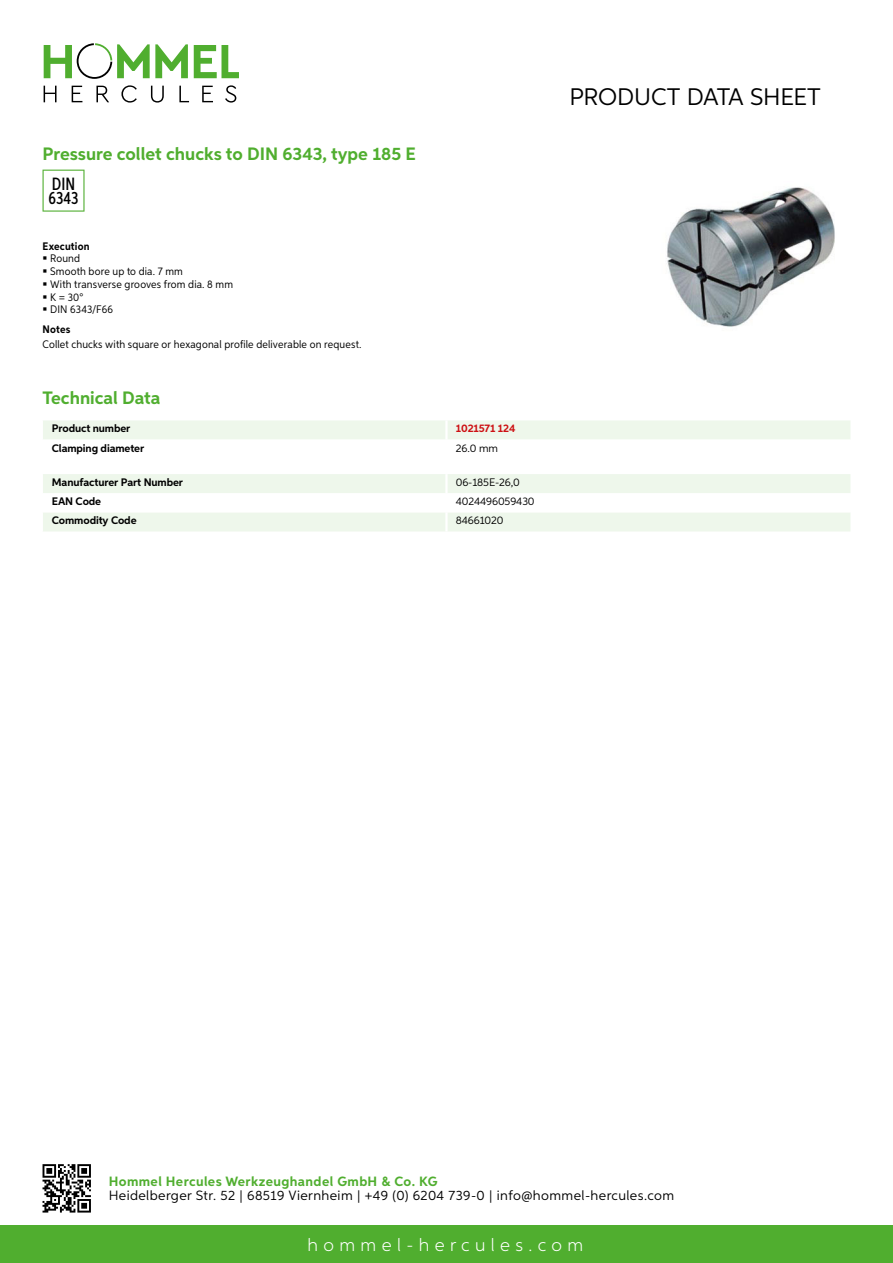
<style>
.page{position:relative;width:893px;height:1263px;background:#fff}
.page>*{position:absolute;margin:0;border:0;box-sizing:border-box;transform-origin:0 0}
.t1{font:24px "Aspira";letter-spacing:-.01em;color:#000}
.t2{font:700 18px "Aspira";color:#50ae2f}
.t3{font:300 18px "Aspira";letter-spacing:.3em;color:#fff}
.t4{font:500 17.85px/14.9px "Aspira XX Nar";color:#000}
.t5{font:13.5px "Aspira";letter-spacing:.03em;color:#000}
.t6{font:700 13.5px "Aspira";letter-spacing:.03em;color:#50ae2f}
.t7{font:10.95px/12.8px "Aspira Nar";letter-spacing:.015em;color:#000}
.t8{font:700 10.95px "Aspira";letter-spacing:-.01em;color:#000}
.t9{font:10.95px "Aspira";letter-spacing:-.01em;color:#000}
.t10{font:700 10.95px "Aspira Nar";letter-spacing:.015em;color:#000}
.t11{font:700 10.95px "Aspira";letter-spacing:-.01em;color:#cd1013}
</style>
<div class="page">
<div style="left:0;top:1226px;width:893px;height:37px;background:#50ae2f"></div>
<svg style="left:43px;top:1164px;width:48px;height:48px"></svg>
<svg style="left:194px;top:45px;width:45px;height:33px"></svg>
<svg style="left:44px;top:43px;width:144px;height:36px"></svg>
<svg style="left:44px;top:86px;width:13px;height:16px"></svg>
<svg style="left:72px;top:86px;width:10px;height:16px"></svg>
<svg style="left:96px;top:86px;width:13px;height:16px"></svg>
<svg style="left:121px;top:85px;width:16px;height:18px"></svg>
<svg style="left:151px;top:86px;width:13px;height:17px"></svg>
<svg style="left:179px;top:86px;width:10px;height:16px"></svg>
<svg style="left:202px;top:86px;width:11px;height:16px"></svg>
<svg style="left:225px;top:85px;width:11px;height:18px"></svg>
<div style="left:43px;top:420px;width:807px;height:19px;background:#eef7eb"></div>
<svg style="left:43px;top:474px;width:807px;height:57px"></svg>
<hr style="left:445px;top:512px;width:3px;height:19px;background:#fff">
<svg style="left:43px;top:170px;width:42px;height:42px"></svg>
<img style="left:667px;top:187px;width:168px;height:140px">
<h2 class="t2" style="left:43px;top:142px;width:375px">Pressure collet chucks to DIN 6343, type 185 E</h2>
<h3 class="t4" style="left:49px;top:176px;width:31px">DIN<br>6343</h3>
<p class="t10" style="left:43px;top:239px;width:49px">Execution</p>
<p class="t7" style="left:50px;top:252px;width:184px">Round<br>Smooth bore up to dia. 7 mm<br>With transverse grooves from dia. 8 mm<br>K = 30°<br>DIN 6343/F66</p>
<p class="t10" style="left:43px;top:322px;width:29px">Notes</p>
<p class="t7" style="left:43px;top:338px;width:320px">Collet chucks with square or hexagonal profile deliverable on request.</p>
<h2 class="t2" style="left:43px;top:386px;width:120px">Technical Data</h2>
<p class="t8" style="left:52px;top:422px;width:80px">Product number</p>
<p class="t11" style="left:456px;top:422px;width:61px">1021571 124</p>
<p class="t8" style="left:52px;top:441px;width:94px">Clamping diameter</p>
<p class="t9" style="left:456px;top:441px;width:44px">26.0 mm</p>
<p class="t8" style="left:52px;top:475px;width:133px">Manufacturer Part Number</p>
<p class="t9" style="left:456px;top:476px;width:66px">06-185E-26,0</p>
<p class="t8" style="left:52px;top:495px;width:51px">EAN Code</p>
<p class="t9" style="left:456px;top:495px;width:80px">4024496059430</p>
<p class="t8" style="left:52px;top:514px;width:86px">Commodity Code</p>
<p class="t9" style="left:456px;top:514px;width:49px">84661020</p>
<h1 class="t1" style="left:569px;top:82px;width:253px">Product data sh eet</h1>
<p class="t6" style="left:109px;top:1172px;width:330px">Hommel Hercules Werkzeughandel GmbH &amp; Co. KG</p>
<p class="t5" style="left:109px;top:1187px;width:567px">Heidelberger Str. 52 | 68519 Viernheim | +49 (0) 6204 739-0 | info@hommel-hercules.com</p>
<h2 class="t3" style="left:307px;top:1234px;width:277px">hommel-hercules.com</h2>
</div>
